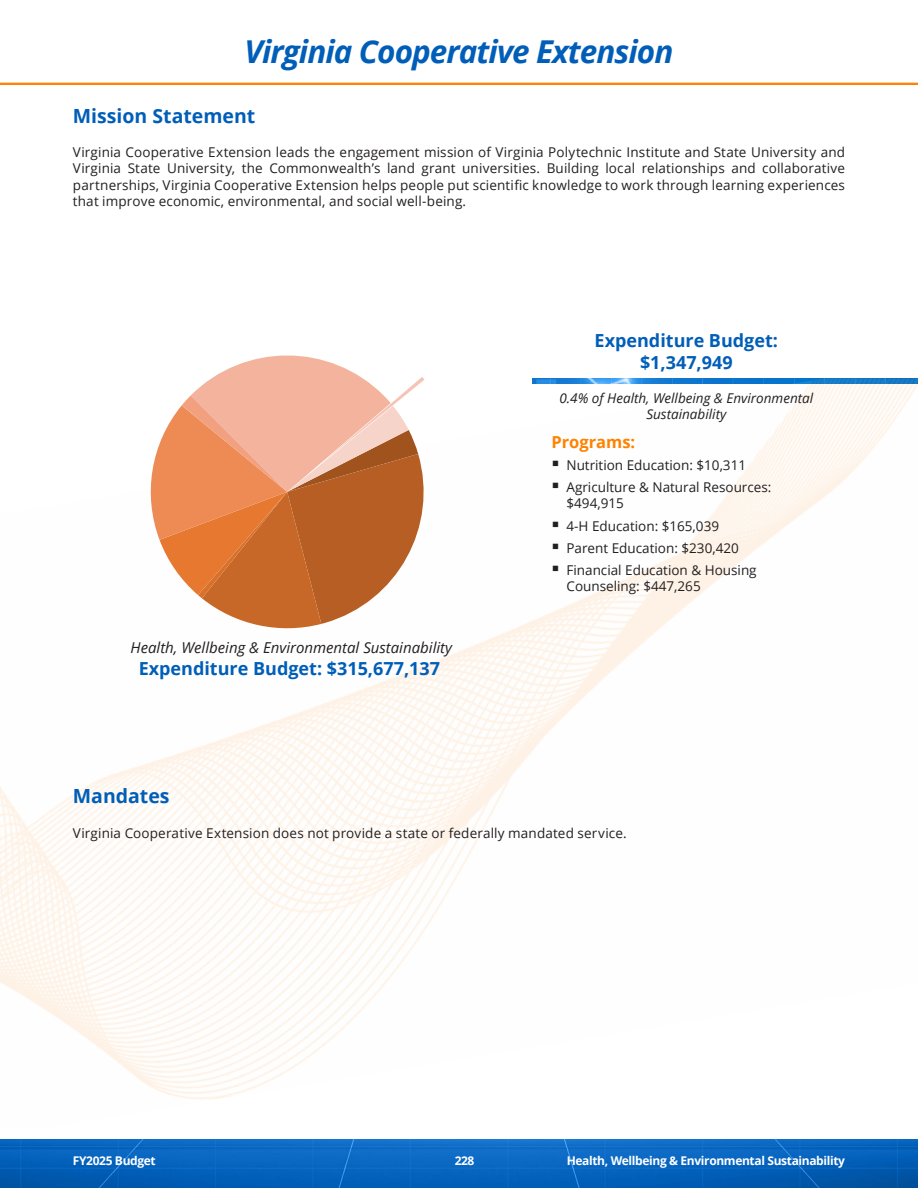
<style>
.page{position:relative;width:918px;height:1188px;background:#fff}
.page>*{position:absolute;margin:0;border:0;box-sizing:border-box;transform-origin:0 0}
.Head_2{font:italic 700 31.5px "Open Sans";letter-spacing:-.03em;color:#005eb8}
.Heading_L1{font:700 19.5px "Open Sans";color:#005eb8}
.EB_Heading{font:700 18px/21.6px "Open Sans";color:#005eb8;text-align:center}
.EB_Heading_2{font:700 16.5px "Open Sans";color:#ff8200}
.t1{font:italic 15px "Open Sans";color:#231f20}
.Body{font:13.5px/16.2px "Open Sans";color:#231f20}
.EB_Quote{font:italic 13.5px/16.2px "Open Sans";color:#231f20;text-align:center}
.t2{font:700 12px "Open Sans";letter-spacing:-.03em;color:#fff}
</style>
<div class="page">
<img style="left:0;top:82px;width:918px;height:3px">
<img style="left:0;top:1139px;width:918px;height:49px">
<img style="left:0;top:379px;width:918px;height:721px">
<svg style="left:142px;top:355px;width:297px;height:279px"></svg>
<svg style="left:560px;top:470px;width:18px;height:1px"></svg>
<svg style="left:560px;top:492px;width:18px;height:1px"></svg>
<svg style="left:560px;top:531px;width:18px;height:1px"></svg>
<svg style="left:560px;top:553px;width:18px;height:1px"></svg>
<svg style="left:560px;top:575px;width:18px;height:1px"></svg>
<p class="Head_2" style="left:245px;top:29px;width:430px">Virginia Cooperative Extension</p>
<p class="Heading_L1" style="left:73px;top:102px;width:184px">Mission Statement</p>
<p class="Body" style="left:73px;top:144px;width:774px;text-align:justify">Virginia Cooperative Extension leads the engagement mission of Virginia Polytechnic Institute and State University and Virginia State University, the Commonwealth’s land grant universities. Building local relationships and collaborative partnerships, Virginia Cooperative Extension helps people put scientific knowledge to work through learning experiences that improve economic, environmental, and social well-being.</p>
<p class="t1" style="left:131px;top:638px;width:323px">Health, Wellbeing &amp; Environmental Sustainability</p>
<h3 class="EB_Heading" style="left:139px;top:657px;width:303px">Expenditure Budget: $315,677,137</h3>
<p class="EB_Heading" style="left:595px;top:329px;width:185px">Expenditure Budget: $1,347,949</p>
<p class="EB_Quote" style="left:559px;top:389px;width:255px">0.4% of Health, Wellbeing &amp; Environmental<br>Sustainability</p>
<p class="EB_Heading_2" style="left:551px;top:430px;width:85px">Programs:</p>
<p class="Body" style="left:551px;top:457px;width:196px">▪ Nutrition Education: $10,311</p>
<p class="Body" style="left:567px;top:479px;width:207px;text-indent:-15px">▪ Agriculture &amp; Natural Resources: $494,915</p>
<p class="Body" style="left:551px;top:517px;width:169px">▪ 4-H Education: $165,039</p>
<p class="Body" style="left:551px;top:539px;width:189px">▪ Parent Education: $230,420</p>
<p class="Body" style="left:567px;top:562px;width:192px;text-indent:-15px">▪ Financial Education &amp; Housing<br>Counseling: $447,265</p>
<p class="Heading_L1" style="left:73px;top:782px;width:98px">Mandates</p>
<p class="Body" style="left:73px;top:824px;width:555px">Virginia Cooperative Extension does not provide a state or federally mandated service.</p>
<p class="t2" style="left:73px;top:1152px;width:84px">FY2025 Budget</p>
<p class="t2" style="left:455px;top:1152px;width:21px">228</p>
<p class="t2" style="left:567px;top:1152px;width:280px">Health, Wellbeing &amp; Environmental Sustainability</p>
</div>
